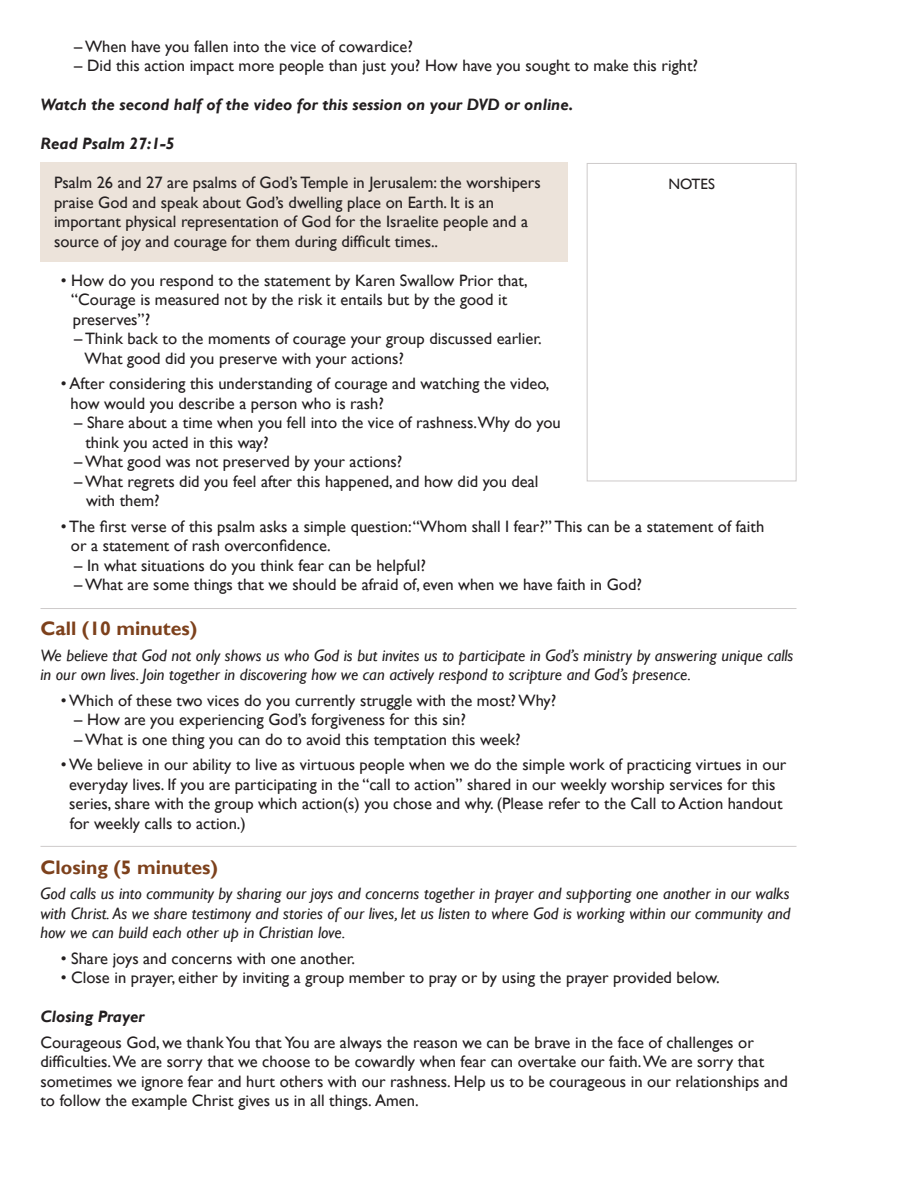
<style>
.page{position:relative;width:918px;height:1188px;background:#fff}
.page>*{position:absolute;margin:0;border:0;box-sizing:border-box;transform-origin:0 0}
.t1{font:700 19.5px "Gill Sans";color:#7d411c}
.t2{font:16.5px/19.5px "Gill Sans";color:#231f20}
.t3{font:italic 16.5px/19.5px "Gill Sans";color:#231f20}
.t4{font:italic 700 16.5px "Gill Sans";color:#231f20}
.t5{font:15px "Gill Sans";color:#231f20}
</style>
<div class="page">
<div style="left:40px;top:163px;width:528px;height:99px;background:#ece3da"></div>
<div style="left:587px;top:163px;width:209px;height:318px;border:1px solid #cdcaca"></div>
<hr style="left:40px;top:608px;width:756px;height:1px;background:#cdcaca">
<hr style="left:40px;top:846px;width:756px;height:1px;background:#cdcaca">
<p class="t2" style="left:74px;top:37px;width:340px">– When have you fallen into the vice of cowardice?</p>
<p class="t2" style="left:74px;top:56px;width:625px">– Did this action impact more people than just you? How have you sought to make this right?</p>
<p class="t4" style="left:40px;top:95px;width:535px">Watch the second half of the video for this session on your DVD or online.</p>
<p class="t4" style="left:40px;top:134px;width:136px">Read Psalm 27:1-5</p>
<p class="t2" style="left:54px;top:173px;width:488px">Psalm 26 and 27 are psalms of God’s Temple in Jerusalem: the worshipers praise God and speak about God’s dwelling place on Earth. It is an</p>
<p class="t2" style="left:54px;top:212px;width:476px">important physical representation of God for the Israelite people and a source of joy and courage for them during difficult times..</p>
<p class="t2" style="left:61px;top:271px;width:468px">• How do you respond to the statement by Karen Swallow Prior that,</p>
<p class="t2" style="left:71px;top:290px;width:438px">“Courage is measured not by the risk it entails but by the good it</p>
<p class="t2" style="left:73px;top:310px;width:79px">preserves”?</p>
<p class="t2" style="left:74px;top:329px;width:469px">– Think back to the moments of courage your group discussed earlier.</p>
<p class="t2" style="left:85px;top:349px;width:321px">What good did you preserve with your actions?</p>
<p class="t2" style="left:61px;top:374px;width:490px">• After considering this understanding of courage and watching the video,</p>
<p class="t2" style="left:71px;top:394px;width:315px">how would you describe a person who is rash?</p>
<p class="t2" style="left:74px;top:413px;width:488px">– Share about a time when you fell into the vice of rashness.Why do you</p>
<p class="t2" style="left:85px;top:433px;width:185px">think you acted in this way?</p>
<p class="t2" style="left:74px;top:452px;width:329px">– What good was not preserved by your actions?</p>
<p class="t2" style="left:74px;top:472px;width:466px">– What regrets did you feel after this happened, and how did you deal</p>
<p class="t2" style="left:86px;top:491px;width:75px">with them?</p>
<p class="t2" style="left:61px;top:517px;width:705px">• The first verse of this psalm asks a simple question: “Whom shall I fear?” This can be a statement of faith</p>
<p class="t2" style="left:71px;top:536px;width:261px">or a statement of rash overconfidence.</p>
<p class="t2" style="left:74px;top:556px;width:353px">– In what situations do you think fear can be helpful?</p>
<p class="t2" style="left:74px;top:575px;width:569px">– What are some things that we should be afraid of, even when we have faith in God?</p>
<p class="t1" style="left:40px;top:617px;width:158px">Call (10 minutes)</p>
<p class="t3" style="left:40px;top:646px;width:754px">We believe that God not only shows us who God is but invites us to participate in God’s ministry by answering unique calls in our own lives. Join together in discovering how we can actively respond to scripture and God’s presence.</p>
<p class="t2" style="left:61px;top:691px;width:497px">• Which of these two vices do you currently struggle with the most? Why?</p>
<p class="t2" style="left:74px;top:710px;width:393px">– How are you experiencing God’s forgiveness for this sin?</p>
<p class="t2" style="left:74px;top:730px;width:448px">– What is one thing you can do to avoid this temptation this week?</p>
<p class="t2" style="left:61px;top:755px;width:727px">• We believe in our ability to live as virtuous people when we do the simple work of practicing virtues in our</p>
<p class="t2" style="left:69px;top:775px;width:708px">everyday lives. If you are participating in the “call to action” shared in our weekly worship services for this</p>
<p class="t2" style="left:69px;top:794px;width:715px">series, share with the group which action(s) you chose and why. (Please refer to the Call to Action handout</p>
<p class="t2" style="left:70px;top:814px;width:178px">for weekly calls to action.)</p>
<p class="t1" style="left:40px;top:856px;width:179px">Closing (5 minutes)</p>
<p class="t3" style="left:40px;top:884px;width:752px;text-align:justify">God calls us into community by sharing our joys and concerns together in prayer and supporting one another in our walks with Christ. As we share testimony and stories of our lives, let us listen to where God is working within our community and how we can build each other up in Christian love.</p>
<p class="t2" style="left:61px;top:949px;width:296px">• Share joys and concerns with one another.</p>
<p class="t2" style="left:61px;top:968px;width:661px">• Close in prayer, either by inviting a group member to pray or by using the prayer provided below.</p>
<p class="t4" style="left:40px;top:1007px;width:105px">Closing Prayer</p>
<p class="t2" style="left:40px;top:1033px;width:749px">Courageous God, we thank You that You are always the reason we can be brave in the face of challenges or difficulties. We are sorry that we choose to be cowardly when fear can overtake our faith. We are sorry that sometimes we ignore fear and hurt others with our rashness. Help us to be courageous in our relationships and to follow the example Christ gives us in all things. Amen.</p>
<p class="t5" style="left:668px;top:175px;width:48px">NOTES</p>
</div>
